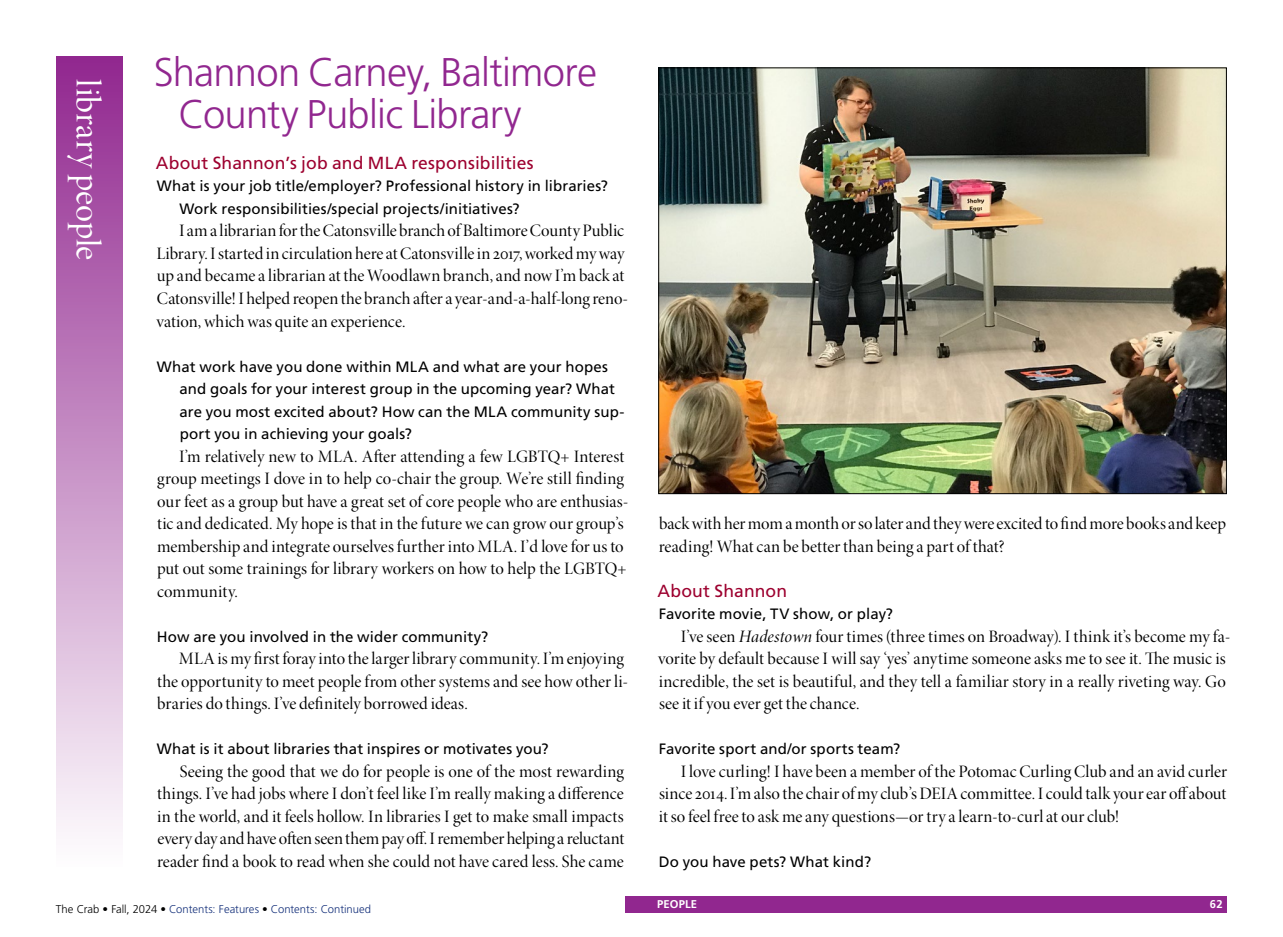
<style>
.page{position:relative;width:1283px;height:937px;background:#fff}
.page>*{position:absolute;margin:0;border:0;box-sizing:border-box;transform-origin:0 0}
.t1{font:300 40px/41.2px "Frutiger LT Std";letter-spacing:-.02em;color:#91278f}
.t2{font:35px "Minion Pro Disp";letter-spacing:.005em;color:#fff}
.t3{font:17.5px/22.5px "Minion Pro Disp";color:#000}
.t4{font:17.5px "Frutiger LT Std";letter-spacing:.01em;color:#9d012f}
.t5{font:15px/22.5px "Frutiger LT Std";letter-spacing:.01em;color:#000}
.t6{font:300 11.25px "Frutiger LT Std";letter-spacing:-.005em;color:#14307a}
.t7{font:700 11.25px "Frutiger LT Std";letter-spacing:.01em;color:#fff}
.s1{color:#000}
.s2{font-family:"Minion Pro It Disp"}
</style>
<div class="page">
<div style="left:624px;top:896px;width:602px;height:16px;background:#91278f"></div>
<img style="left:660px;top:70px;width:564px;height:422px">
<div style="left:56px;top:56px;width:67px;height:810px;background:linear-gradient(to bottom,#91268f,#fefdfe)"></div>
<h2 class="t2" style="left:109px;top:79px;width:183px;rotate:90deg">library people</h2>
<h1 class="t1" style="left:178px;top:52px;width:420px;text-indent:-25px">Shannon Carney, Baltimore<br>County Public Library</h1>
<p class="t4" style="left:156px;top:152px;width:379px">About Shannon’s job and MLA responsibilities</p>
<p class="t5" style="left:179px;top:175px;width:430px;text-indent:-23px">What is your job title/employer? Professional history in libraries?<br>Work responsibilities/special projects/initiatives?</p>
<p class="t3" style="left:156px;top:220px;width:473px;text-indent:23px">I am a librarian for the Catonsville branch of Baltimore County Public Library. I started in circulation here at Catonsville in 2017, worked my way up and became a librarian at the Woodlawn branch, and now I’m back at Catonsville! I helped reopen the branch after a year-and-a-half-long reno&shy;vation, which was quite an experience.</p>
<p class="t5" style="left:179px;top:355px;width:446px;text-indent:-22px">What work have you done within MLA and what are your hopes and goals for your interest group in the upcoming year? What are you most excited about? How can the MLA community sup&shy;port you in achieving your goals?</p>
<p class="t3" style="left:157px;top:445px;width:473px;text-indent:22px">I’m relatively new to MLA. After attending a few LGBTQ+ Interest group meetings I dove in to help co-chair the group. We’re still finding our feet as a group but have a great set of core people who are enthusias&shy;tic and dedicated. My hope is that in the future we can grow our group’s membership and integrate ourselves further into MLA. I’d love for us to put out some trainings for library workers on how to help the LGBTQ+ community.</p>
<p class="t5" style="left:157px;top:625px;width:333px">How are you involved in the wider community?</p>
<p class="t3" style="left:157px;top:647px;width:473px;text-indent:22px">MLA is my first foray into the larger library community. I’m enjoying the opportunity to meet people from other systems and see how other li&shy;braries do things. I’ve definitely borrowed ideas.</p>
<p class="t5" style="left:157px;top:737px;width:393px">What is it about libraries that inspires or motivates you?</p>
<p class="t3" style="left:157px;top:760px;width:469px;text-align:justify;text-indent:23px">Seeing the good that we do for people is one of the most rewarding things. I’ve had jobs where I don’t feel like I’m really making a difference in the world, and it feels hollow. In libraries I get to make small impacts every day and have often seen them pay off. I remember helping a reluctant reader find a book to read when she could not have cared less. She came</p>
<p class="t6" style="left:56px;top:902px;width:317px"><span class="s1">The Crab • Fall, 2024 •</span> Contents: Features <span class="s1">•</span> Contents: Continued</p>
<p class="t3" style="left:659px;top:512px;width:569px">back with her mom a month or so later and they were excited to find more books and keep reading! What can be better than being a part of that?</p>
<p class="t4" style="left:657px;top:580px;width:131px">About Shannon</p>
<p class="t5" style="left:659px;top:602px;width:236px">Favorite movie, TV show, or play?</p>
<p class="t3" style="left:658px;top:625px;width:574px;text-indent:23px">I’ve seen <span class="s2">Hadestown</span> four times (three times on Broadway). I think it’s become my fa&shy;vorite by default because I will say ‘yes’ anytime someone asks me to see it. The music is incredible, the set is beautiful, and they tell a familiar story in a really riveting way. Go see it if you ever get the chance.</p>
<p class="t5" style="left:659px;top:737px;width:243px">Favorite sport and/or sports team?</p>
<p class="t3" style="left:659px;top:760px;width:570px;text-align:justify;text-indent:22px">I love curling! I have been a member of the Potomac Curling Club and an avid curler since 2014. I’malso the chair of my club’s DEIA committee. I could talk your ear off about it so feel free to ask me any questions—or try a learn-to-curl at our club!</p>
<p class="t5" style="left:659px;top:850px;width:214px">Do you have pets? What kind?</p>
<p class="t7" style="left:657px;top:897px;width:41px">PEOPLE</p>
<p class="t7" style="left:1210px;top:897px;width:14px">62</p>
</div>
